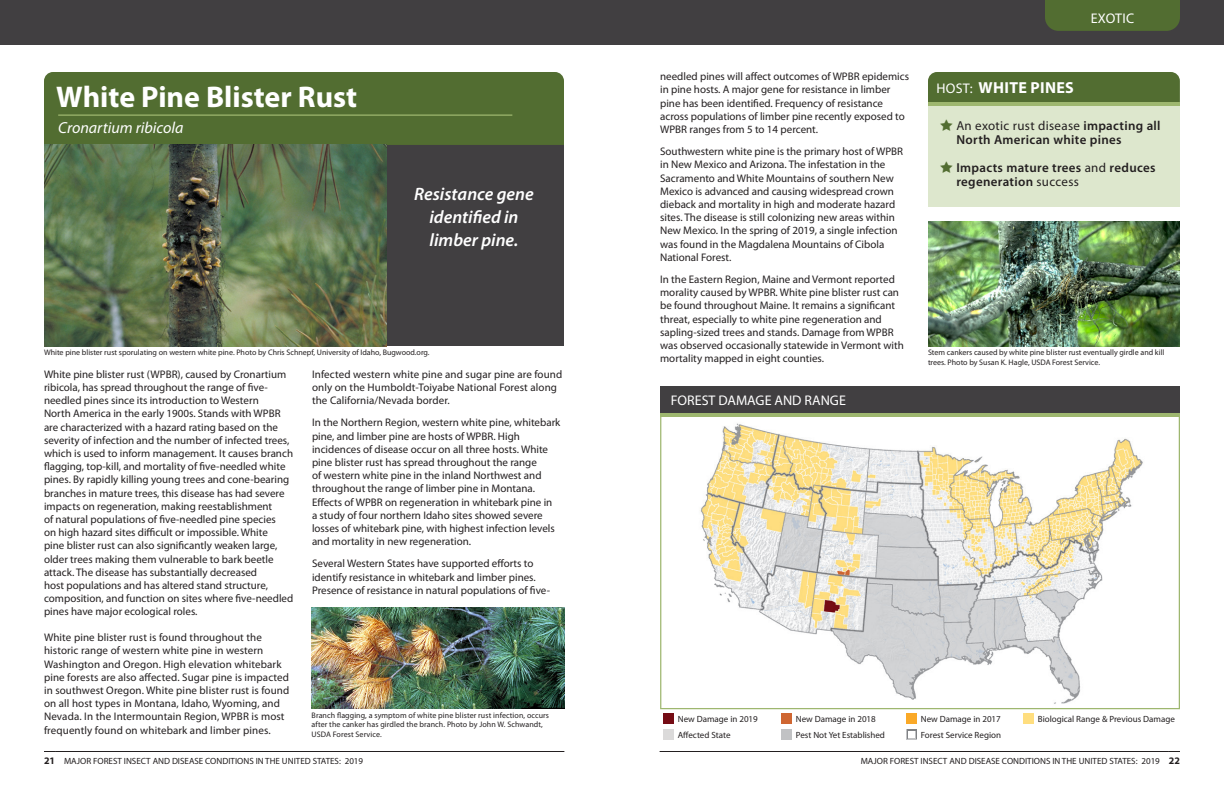
<style>
.page{position:relative;width:1224px;height:792px;background:#fff}
.page>*{position:absolute;margin:0;border:0;box-sizing:border-box;transform-origin:0 0}
.Pest-Disease_Heading{font:700 30px "Myriad Pro";color:#fff}
.Emphasis_White{font:italic 600 18px/23px "Myriad Pro";color:#fff;text-align:center}
.Scientific_Name{font:italic 16px "Myriad Pro";color:#fff}
.Host{font:700 16px "Myriad Pro";letter-spacing:.02em;color:#fff}
.Map_Heading{font:14px "Myriad Pro";color:#fff}
.Pest_Type_Tab{font:14px "Myriad Pro";letter-spacing:.02em;color:#fff}
.t1{font:600 13px/14px "Myriad Pro";letter-spacing:.025em;color:#231f20}
.t2{font:11px/13.2px "Myriad Pro";color:#231f20}
.t3{font:9px "Myriad Pro";color:#231f20}
.t4{font:8px/9.6px "Myriad Pro";color:#231f20}
.s1{font-weight:400;font-size:14px}
.s2{font-weight:400}
.s3{font-weight:700;font-size:10px}
</style>
<div class="page">
<div style="left:0;top:0;width:1224px;height:45px;background:#413f41"></div>
<div style="left:1045px;top:0;width:135px;height:31px;background:#526d31"></div>
<div style="left:387px;top:143px;width:177px;height:203px;background:#413f41"></div>
<div style="left:44px;top:72px;width:520px;height:73px;background:#526d31"></div>
<hr style="left:58px;top:114px;width:454px;height:2px;background:#9eb76f">
<div style="left:928px;top:72px;width:252px;height:30px;background:#526d31"></div>
<div style="left:928px;top:102px;width:252px;height:105px;background:#dde7cd"></div>
<svg style="left:662px;top:416px;width:516px;height:1px"></svg>
<div style="left:660px;top:386px;width:520px;height:28px;background:#413f41"></div>
<div style="left:663px;top:713px;width:11px;height:11px;background:#750c15"></div>
<div style="left:781px;top:713px;width:11px;height:11px;background:#cf6632"></div>
<div style="left:906px;top:713px;width:11px;height:11px;background:#faa928"></div>
<div style="left:663px;top:729px;width:11px;height:11px;background:#dbdada"></div>
<div style="left:781px;top:729px;width:11px;height:11px;background:#c1c2c4"></div>
<div style="left:1024px;top:713px;width:10px;height:11px;background:#ffde7f"></div>
<svg style="left:906px;top:729px;width:11px;height:11px"></svg>
<svg style="left:907px;top:730px;width:9px;height:9px"></svg>
<div style="left:908px;top:731px;width:7px;height:8px;background:#c1c2c4"></div>
<div style="left:908px;top:731px;width:7px;height:7px;background:#fff"></div>
<hr style="left:928px;top:102px;width:252px;height:4px;background:#9eb76f">
<img style="left:700px;top:423px;width:443px;height:281px">
<div style="left:660px;top:414px;width:520px;height:295px;border:1px solid #9eb76f"></div>
<img style="left:928px;top:221px;width:252px;height:125px">
<img style="left:44px;top:145px;width:343px;height:201px">
<img style="left:312px;top:608px;width:252px;height:100px">
<hr style="left:55px;top:751px;width:509px;height:1px;background:#231f20">
<hr style="left:660px;top:751px;width:509px;height:1px;background:#231f20">
<h1 class="Pest-Disease_Heading" style="left:56px;top:77px;width:302px">White Pine Blister Rust</h1>
<h2 class="Scientific_Name" style="left:58px;top:118px;width:127px">Cronartium ribicola</h2>
<p class="Emphasis_White" style="left:414px;top:182px;width:121px">Resistance gene identified in limber pine.</p>
<p class="t4" style="left:44px;top:347px;width:387px">White pine blister rust sporulating on western white pine. Photo by Chris Schnepf, University of Idaho, Bugwood.org.</p>
<p class="t2" style="left:44px;top:367px;width:251px">White pine blister rust (WPBR), caused by Cronartium ribicola, has spread throughout the range of five&shy;needled pines since its introduction to Western<br>North America in the early 1900s. Stands with WPBR are characterized with a hazard rating based on the severity of infection and the number of infected trees, which is used to inform management. It causes branch flagging, top-kill, and mortality of five-needled white pines. By rapidly killing young trees and cone-bearing branches in mature trees, this disease has had severe impacts on regeneration, making reestablishment<br>of natural populations of five-needled pine species<br>on high hazard sites difficult or impossible. White<br>pine blister rust can also significantly weaken large, older trees making them vulnerable to bark beetle attack. The disease has substantially decreased<br>host populations and has altered stand structure, composition, and function on sites where five-needled pines have major ecological roles.</p>
<p class="t2" style="left:44px;top:631px;width:247px">White pine blister rust is found throughout the historic range of western white pine in western Washington and Oregon. High elevation whitebark pine forests are also affected. Sugar pine is impacted in southwest Oregon. White pine blister rust is found on all host types in Montana, Idaho, Wyoming, and Nevada. In the Intermountain Region, WPBR is most frequently found on whitebark and limber pines.</p>
<p class="t2" style="left:312px;top:367px;width:252px">Infected western white pine and sugar pine are found only on the Humboldt-Toiyabe National Forest along the California/Nevada border.</p>
<p class="t2" style="left:312px;top:416px;width:250px">In the Northern Region, western white pine, whitebark pine, and limber pine are hosts of WPBR. High incidences of disease occur on all three hosts. White pine blister rust has spread throughout the range<br>of western white pine in the inland Northwest and throughout the range of limber pine in Montana.<br>Effects of WPBR on regeneration in whitebark pine in<br>a study of four northern Idaho sites showed severe losses of whitebark pine, with highest infection levels and mortality in new regeneration.</p>
<p class="t2" style="left:312px;top:557px;width:240px">Several Western States have supported efforts to identify resistance in whitebark and limber pines.<br>Presence of resistance in natural populations of five-</p>
<p class="t4" style="left:312px;top:710px;width:239px">Branch flagging, a symptom of white pine blister rust infection, occurs after the canker has girdled the branch. Photo by John W. Schwandt,<br>USDA Forest Service.</p>
<h1 class="Pest_Type_Tab" style="left:1091px;top:9px;width:45px">EXOTIC</h1>
<p class="t2" style="left:660px;top:70px;width:251px">needled pines will affect outcomes of WPBR epidemics in pine hosts. A major gene for resistance in limber pine has been identified. Frequency of resistance across populations of limber pine recently exposed to WPBR ranges from 5 to 14 percent.</p>
<p class="t2" style="left:660px;top:145px;width:245px">Southwestern white pine is the primary host of WPBR in New Mexico and Arizona. The infestation in the Sacramento and White Mountains of southern New Mexico is advanced and causing widespread crown dieback and mortality in high and moderate hazard sites. The disease is still colonizing new areas within New Mexico. In the spring of 2019, a single infection was found in the Magdalena Mountains of Cibola National Forest.</p>
<p class="t2" style="left:660px;top:273px;width:245px">In the Eastern Region, Maine and Vermont reported morality caused by WPBR. White pine blister rust can be found throughout Maine. It remains a significant threat, especially to white pine regeneration and sapling-sized trees and stands. Damage from WPBR was observed occasionally statewide in Vermont with mortality mapped in eight counties.</p>
<h1 class="Map_Heading" style="left:671px;top:392px;width:177px">FOREST DAMAGE AND RANGE</h1>
<h2 class="Host" style="left:936px;top:77px;width:139px"><span class="s1">HOST:</span> WHITE PINES</h2>
<p class="t1" style="left:956px;top:119px;width:206px"><span class="s2">An exotic rust disease</span> impacting all<br>North American white pines</p>
<p class="t1" style="left:956px;top:161px;width:201px">Impacts mature trees <span class="s2">and</span> reduces regeneration <span class="s2">success</span></p>
<p class="t4" style="left:928px;top:347px;width:238px">Stem cankers caused by white pine blister rust eventually girdle and kill trees. Photo by Susan K. Hagle, USDA Forest Service.</p>
<p class="t3" style="left:678px;top:713px;width:82px">New Damage in 2019</p>
<p class="t3" style="left:796px;top:713px;width:82px">New Damage in 2018</p>
<p class="t3" style="left:921px;top:713px;width:82px">New Damage in 2017</p>
<p class="t3" style="left:1038px;top:713px;width:139px">Biological Range &amp; Previous Damage</p>
<p class="t3" style="left:678px;top:729px;width:54px">Affected State</p>
<p class="t3" style="left:796px;top:729px;width:91px">Pest Not Yet Established</p>
<p class="t3" style="left:921px;top:729px;width:82px">Forest Service Region</p>
<p class="t3" style="left:44px;top:755px;width:321px"><span class="s3">21</span> MAJOR FOREST INSECT AND DISEASE CONDITIONS IN THE UNITED STATES: 2019</p>
<p class="t3" style="left:861px;top:755px;width:321px">MAJOR FOREST INSECT AND DISEASE CONDITIONS IN THE UNITED STATES: 2019 <span class="s3">22</span></p>
</div>
